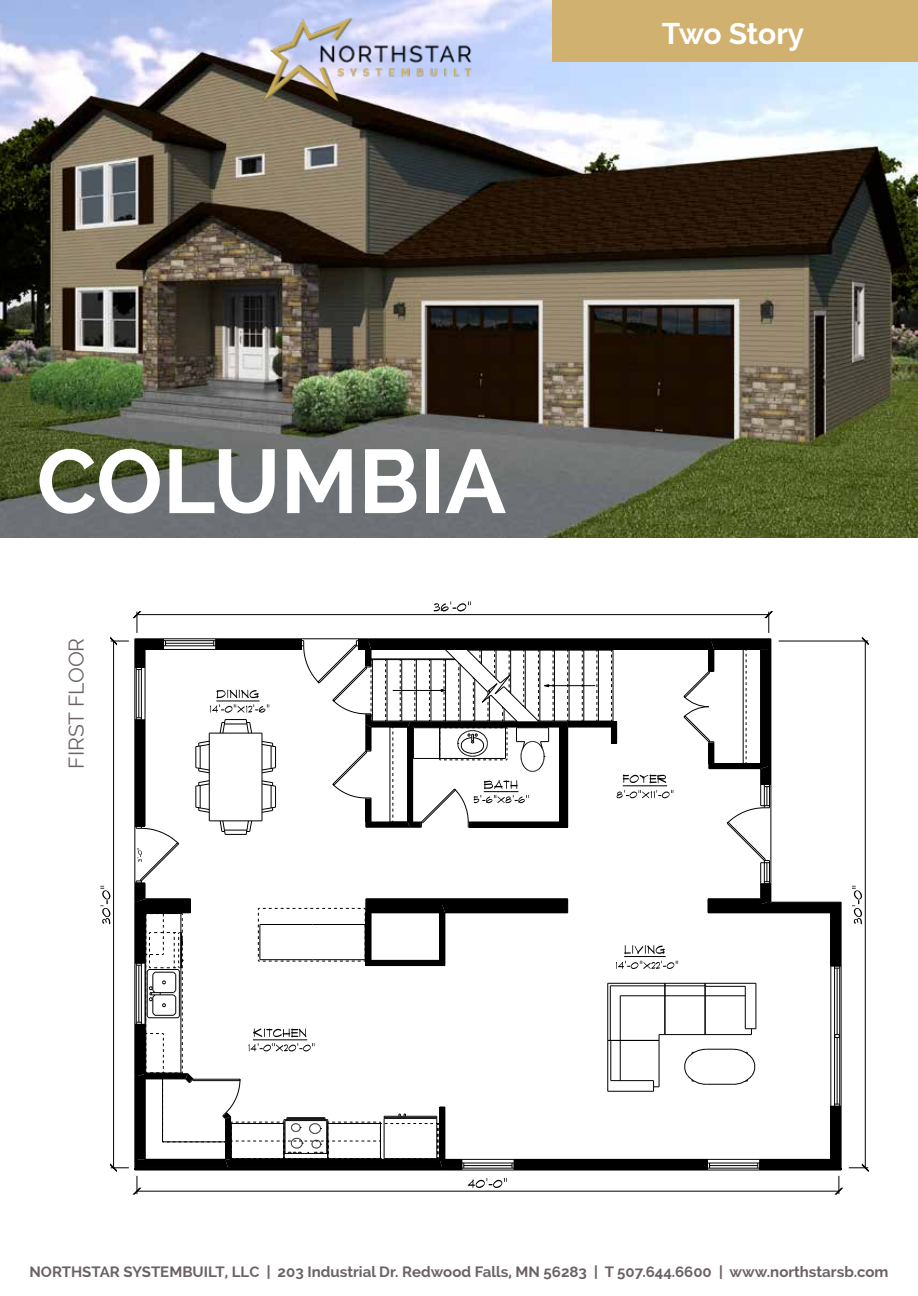
<style>
.page{position:relative;width:918px;height:1296px;background:#fff}
.page>*{position:absolute;margin:0;border:0;box-sizing:border-box;transform-origin:0 0}
.t1{font:700 90px "Raleway";color:#fff}
.t2{font:700 30px "Raleway";letter-spacing:-.01em;color:#fff}
.t3{font:21px "Raleway";color:#6b6267}
.t4{font:700 15px "Raleway";color:#6b6267}
</style>
<div class="page">
<img style="left:0;top:0;width:918px;height:537px">
<hr style="left:779px;top:641px;width:89px;height:1px;background:#000">
<hr style="left:865px;top:641px;width:1px;height:527px;background:#000">
<svg style="left:862px;top:637px;width:7px;height:8px"></svg>
<svg style="left:849px;top:1164px;width:19px;height:8px"></svg>
<svg style="left:852px;top:886px;width:10px;height:38px"></svg>
<svg style="left:100px;top:601px;width:743px;height:593px"></svg>
<div style="left:552px;top:0;width:366px;height:61px;background:#d0b16f"></div>
<img style="left:253px;top:10px;width:228px;height:99px">
<h2 class="t2" style="left:662px;top:16px;width:144px">Two Story</h2>
<h1 class="t1" style="left:37px;top:430px;width:471px">COLUMBIA</h1>
<h3 class="t3" style="left:64px;top:769px;width:133px;rotate:-90deg">FIRST FLOOR</h3>
<p class="t4" style="left:29px;top:1263px;width:861px">NORTHSTAR SYSTEMBUILT, LLC | 203 Industrial Dr. Redwood Falls, MN 56283 | T 507.644.6600 | www.northstarsb.com</p>
</div>
